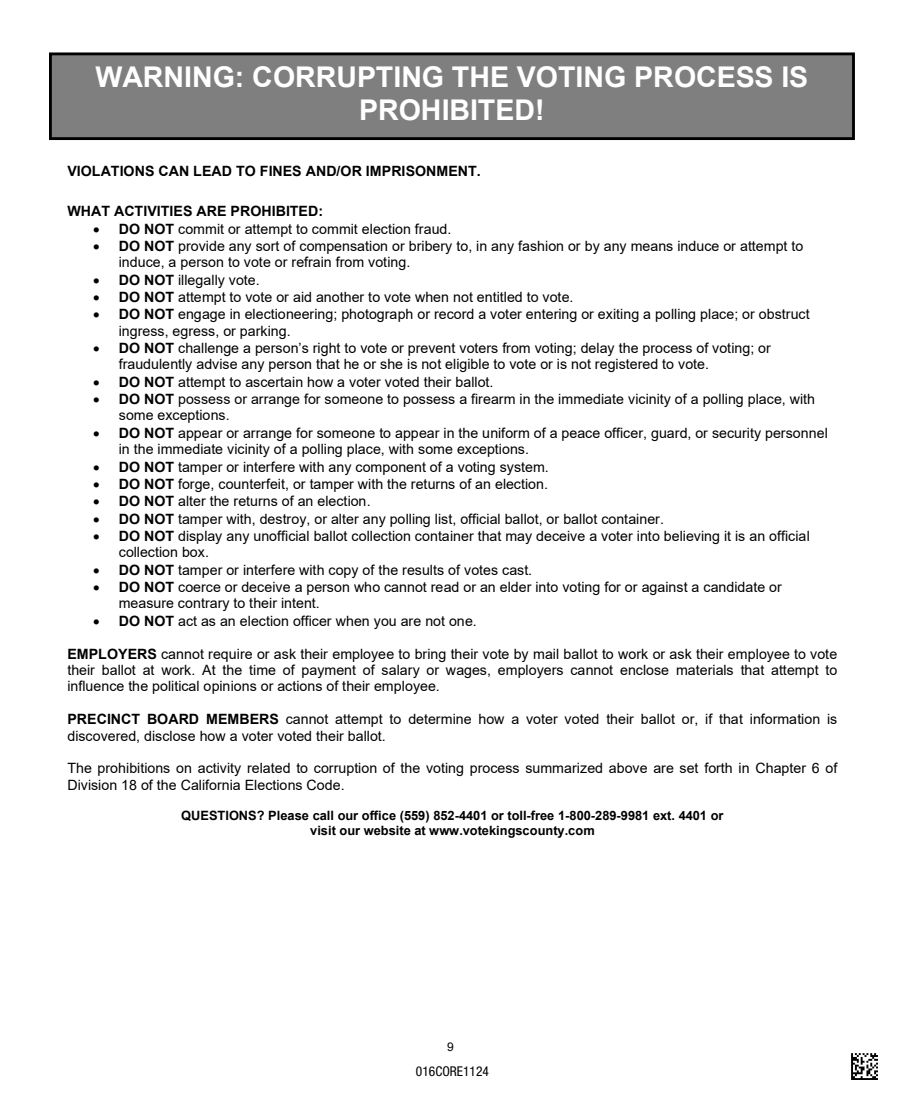
<style>
.page{position:relative;width:905px;height:1107px;background:#fff}
.page>*{position:absolute;margin:0;border:0;box-sizing:border-box;transform-origin:0 0}
.t1{font:700 28.5px/32.8px "Arial";color:#fff;text-align:center}
.t2{font:14.25px/16.4px "Arial";color:#000}
.t3{font:700 14.25px "Arial";color:#000}
.t4{font:condensed 13.5px "Helvetica Neue LT Std";color:#000}
.t5{font:700 12.9px/14.7px "Arial";letter-spacing:.005em;color:#000;text-align:center}
.t6{font:12px "Arial";color:#000}
.s1{font-weight:700}
</style>
<div class="page">
<div style="left:50px;top:54px;width:803px;height:85px;background:#7f7f7f"></div>
<div style="left:49px;top:52px;width:805px;height:88px;border:3px solid #000"></div>
<svg style="left:851px;top:1053px;width:27px;height:25px"></svg>
<hr style="left:851px;top:1078px;width:27px;height:2px;background:#000">
<h1 class="t1" style="left:95px;top:61px;width:714px">WARNING: CORRUPTING THE VOTING PROCESS IS<br>PROHIBITED!</h1>
<p class="t3" style="left:68px;top:161px;width:415px">VIOLATIONS CAN LEAD TO FINES AND/OR IMPRISONMENT.</p>
<p class="t3" style="left:68px;top:201px;width:257px">WHAT ACTIVITIES ARE PROHIBITED:</p>
<p class="t2" style="left:93px;top:220px;width:360px">• <span class="s1">DO NOT</span> commit or attempt to commit election fraud.</p>
<p class="t2" style="left:119px;top:238px;width:686px;text-indent:-26px">• <span class="s1">DO NOT</span> provide any sort of compensation or bribery to, in any fashion or by any means induce or attempt to induce, a person to vote or refrain from voting.</p>
<p class="t2" style="left:93px;top:271px;width:168px">• <span class="s1">DO NOT</span> illegally vote.</p>
<p class="t2" style="left:93px;top:289px;width:482px">• <span class="s1">DO NOT</span> attempt to vote or aid another to vote when not entitled to vote.</p>
<p class="t2" style="left:119px;top:306px;width:692px;text-indent:-26px">• <span class="s1">DO NOT</span> engage in electioneering; photograph or record a voter entering or exiting a polling place; or obstruct ingress, egress, or parking.</p>
<p class="t2" style="left:119px;top:340px;width:653px;text-indent:-26px">• <span class="s1">DO NOT</span> challenge a person’s right to vote or prevent voters from voting; delay the process of voting; or fraudulently advise any person that he or she is not eligible to vote or is not registered to vote.</p>
<p class="t2" style="left:93px;top:374px;width:402px">• <span class="s1">DO NOT</span> attempt to ascertain how a voter voted their ballot.</p>
<p class="t2" style="left:119px;top:391px;width:697px;text-indent:-26px">• <span class="s1">DO NOT</span> possess or arrange for someone to possess a firearm in the immediate vicinity of a polling place, with some exceptions.</p>
<p class="t2" style="left:119px;top:425px;width:710px;text-indent:-26px">• <span class="s1">DO NOT</span> appear or arrange for someone to appear in the uniform of a peace officer, guard, or security personnel in the immediate vicinity of a polling place, with some exceptions.</p>
<p class="t2" style="left:93px;top:458px;width:457px">• <span class="s1">DO NOT</span> tamper or interfere with any component of a voting system.</p>
<p class="t2" style="left:93px;top:476px;width:456px">• <span class="s1">DO NOT</span> forge, counterfeit, or tamper with the returns of an election.</p>
<p class="t2" style="left:93px;top:493px;width:279px">• <span class="s1">DO NOT</span> alter the returns of an election.</p>
<p class="t2" style="left:93px;top:510px;width:572px">• <span class="s1">DO NOT</span> tamper with, destroy, or alter any polling list, official ballot, or ballot container.</p>
<p class="t2" style="left:119px;top:528px;width:692px;text-indent:-26px">• <span class="s1">DO NOT</span> display any unofficial ballot collection container that may deceive a voter into believing it is an official collection box.</p>
<p class="t2" style="left:93px;top:562px;width:440px">• <span class="s1">DO NOT</span> tamper or interfere with copy of the results of votes cast.</p>
<p class="t2" style="left:119px;top:579px;width:664px;text-indent:-26px">• <span class="s1">DO NOT</span> coerce or deceive a person who cannot read or an elder into voting for or against a candidate or measure contrary to their intent.</p>
<p class="t2" style="left:93px;top:613px;width:385px">• <span class="s1">DO NOT</span> act as an election officer when you are not one.</p>
<p class="t2" style="left:67px;top:645px;width:771px;text-align:justify"><span class="s1">EMPLOYERS</span> cannot require or ask their employee to bring their vote by mail ballot to work or ask their employee to vote their ballot at work. At the time of payment of salary or wages, employers cannot enclose materials that attempt to influence the political opinions or actions of their employee.</p>
<p class="t2" style="left:67px;top:711px;width:771px"><span class="s1">PRECINCT BOARD MEMBERS</span> cannot attempt to determine how a voter voted their ballot or, if that information is discovered, disclose how a voter voted their ballot.</p>
<p class="t2" style="left:67px;top:760px;width:771px">The prohibitions on activity related to corruption of the voting process summarized above are set forth in Chapter 6 of<br>Division 18 of the California Elections Code.</p>
<p class="t5" style="left:181px;top:808px;width:543px">QUESTIONS? Please call our office (559) 852-4401 or toll-free 1-800-289-9981 ext. 4401 or visit our website at www.votekingscounty.com</p>
<p class="t6" style="left:447px;top:1039px;width:8px">9</p>
<p class="t4" style="left:416px;top:1064px;width:75px">016CORE1124</p>
</div>
